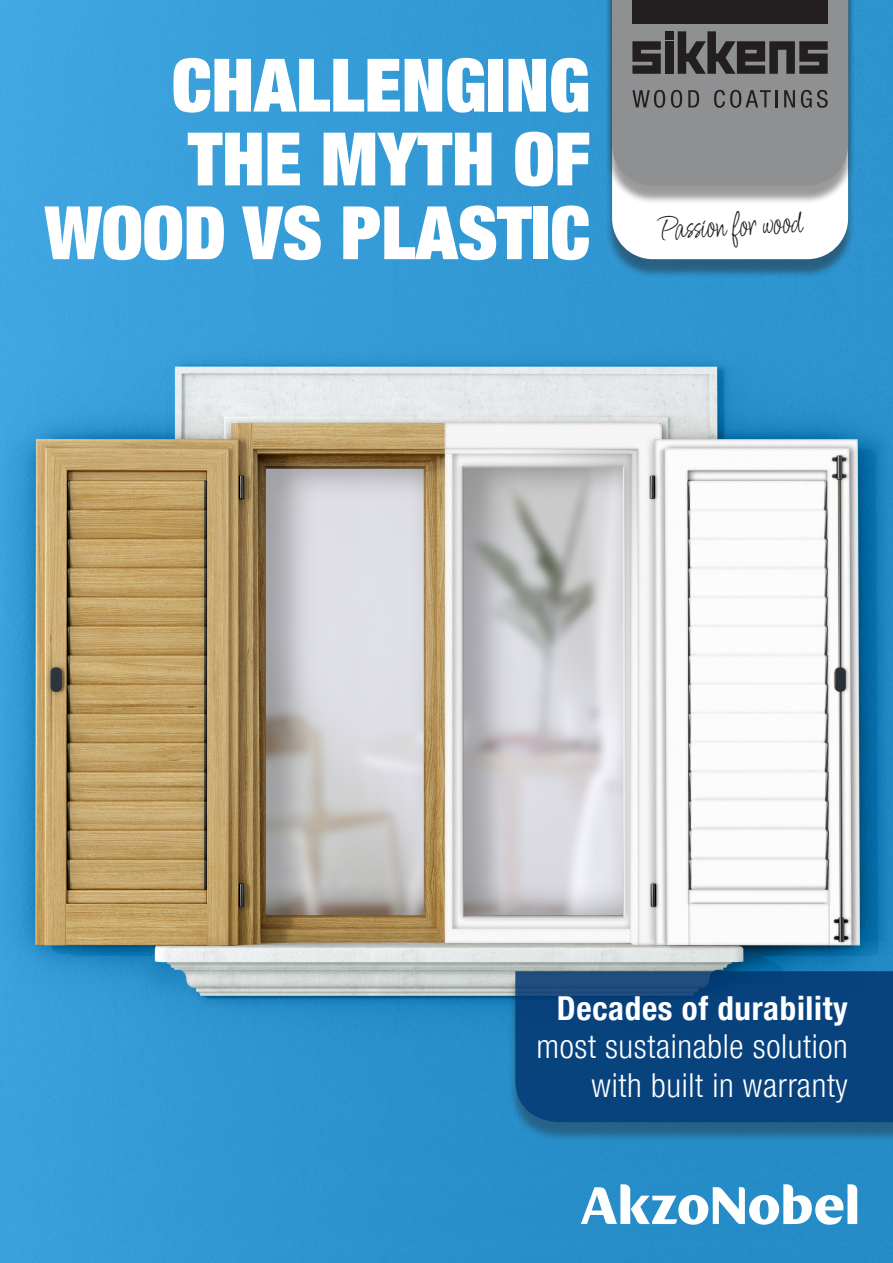
<style>
.page{position:relative;width:893px;height:1263px;background:#fff}
.page>*{position:absolute;margin:0;border:0;box-sizing:border-box;transform-origin:0 0}
.Intro_16_19pt{font:900 condensed 73.8px/73.8px "Helvetica Neue LTW1 G";color:#fff;text-align:right}
.t1{font:34.5px "Licorice";color:#231f20}
._01_Titel_Head_45pt{font:300 condensed 33px/38.5px "Helvetica Neue LTW1 G";letter-spacing:.02em;color:#fff;text-align:right}
._01_Titel_Head_45pt-2{font:700 condensed 33px "Helvetica Neue LTW1 G";letter-spacing:.02em;color:#fff}
</style>
<div class="page">
<img style="left:0;top:0;width:893px;height:1263px">
<svg style="left:581px;top:1184px;width:276px;height:41px"></svg>
<div style="left:508px;top:976px;width:385px;height:166px;background:#231f20;opacity:.45"></div>
<svg style="left:515px;top:971px;width:378px;height:151px;background:#0a447e"></svg>
<div style="left:606px;top:0;width:248px;height:278px;background:#231f20;opacity:.45"></div>
<svg style="left:612px;top:204px;width:236px;height:55px"></svg>
<div style="left:606px;top:0;width:248px;height:204px;background:#231f20;opacity:.45"></div>
<svg style="left:612px;top:0;width:236px;height:186px;background:#757576"></svg>
<p class="Intro_16_19pt" style="left:45px;top:46px;width:547px">CHALLENGING<br>THE MYTH OF<br>WOOD VS PLASTIC</p>
<p class="t1" style="left:659px;top:208px;width:144px;rotate:-3deg">Passion for wood</p>
<p class="_01_Titel_Head_45pt-2" style="left:557px;top:988px;width:292px">Decades of durability</p>
<p class="_01_Titel_Head_45pt" style="left:536px;top:1028px;width:313px">most sustainable solution with built in warranty</p>
</div>
